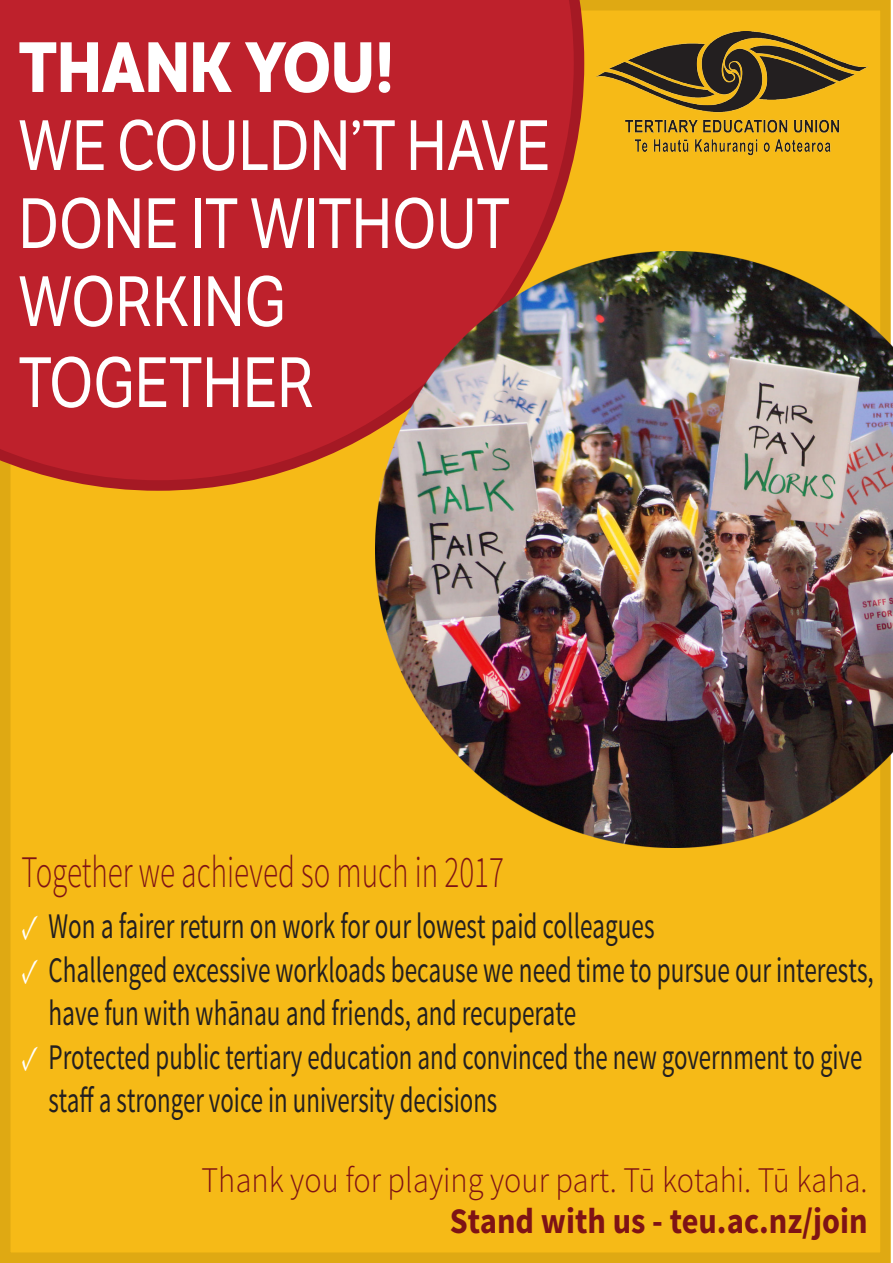
<style>
.page{position:relative;width:893px;height:1263px;background:#fff}
.page>*{position:absolute;margin:0;border:0;box-sizing:border-box;transform-origin:0 0}
.t1{font:69px/79.1px "LFT Etica";color:#fff;scale:.84 1}
.t2{font:700 69px "LFT Etica";color:#fff;scale:.9 1}
.t3{font:300 45px "Source Sans Pro";color:#7e1315;scale:.69 1}
.t4{font:36px/43.5px "Source Sans Pro";color:#231f20;scale:.7 1}
.t5{font:36px/43.5px "Source Sans Pro";color:#231f20;scale:.69 1}
.t6{font:300 36px "Source Sans Pro";color:#7e1315;scale:.9 1}
.t7{font:700 36px "Source Sans Pro";color:#7e1315;scale:.9 1}
.s1{font-family:"Minion Pro";color:#fff}
</style>
<div class="page">
<div style="left:5px;top:5px;width:880px;height:1253px;background:#f6ba17"></div>
<div style="left:0;top:0;width:891px;height:1263px;border:10px solid #dfa913"></div>
<div style="left:0;top:0;width:584px;height:491px;background:#be212c"></div>
<img style="left:375px;top:251px;width:518px;height:597px">
<img style="left:596px;top:31px;width:272px;height:125px">
<p class="t2" style="left:19px;top:25px;width:419px">THANK YOU!</p>
<p class="t1" style="left:19px;top:108px;width:635px">WE COULDN’T HAVE<br>DONE IT WITHOUT<br>WORKING<br>TOGETHER</p>
<p class="t3" style="left:22px;top:845px;width:701px">Together we achieved so much in 2017</p>
<p class="t4" style="left:22px;top:905px;width:906px"><span class="s1">✓</span> Won a fairer return on work for our lowest paid colleagues</p>
<p class="t4" style="left:49px;top:949px;width:1180px;text-indent:-27px"><span class="s1">✓</span> Challenged excessive workloads because we need time to pursue our interests, have fun with whānau and friends, and recuperate</p>
<p class="t5" style="left:49px;top:1036px;width:1181px;text-indent:-27px"><span class="s1">✓</span> Protected public tertiary education and convinced the new government to give staff a stronger voice in university decisions</p>
<p class="t6" style="left:202px;top:1158px;width:742px">Thank you for playing your part. Tū kotahi. Tū kaha.</p>
<p class="t7" style="left:450px;top:1197px;width:466px">Stand with us - teu.ac.nz/join</p>
</div>
